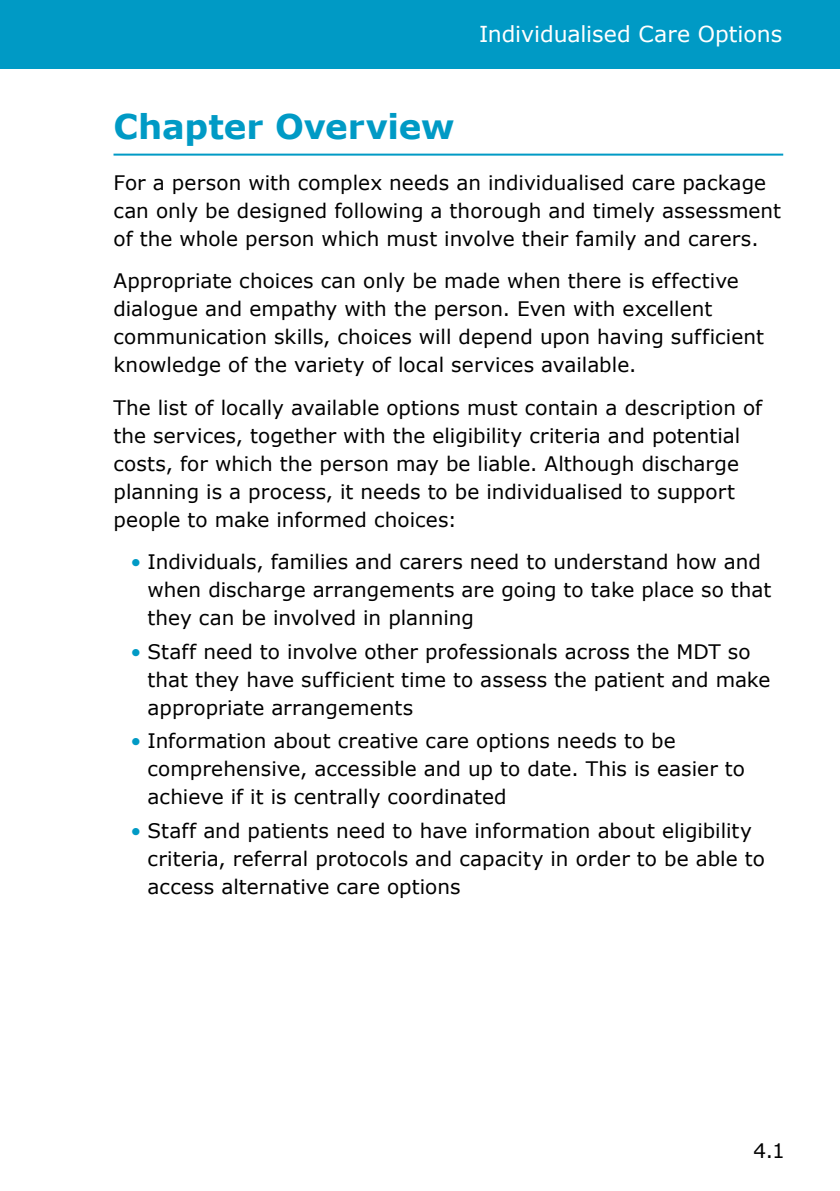
<style>
.page{position:relative;width:840px;height:1191px;background:#fff}
.page>*{position:absolute;margin:0;border:0;box-sizing:border-box;transform-origin:0 0}
.t1{font:700 34px "Verdana";color:#009ac5}
.t2{font:22px "Verdana";letter-spacing:-.005em;color:#fff}
.t3{font:20px/28px "Verdana";letter-spacing:.005em;color:#000}
.s1{color:#009ac5}
</style>
<div class="page">
<div style="left:0;top:0;width:839px;height:68px;background:#009ac5"></div>
<hr style="left:113px;top:154px;width:669px;height:2px;background:#009ac5">
<p class="t2" style="left:479px;top:20px;width:304px">Individualised Care Options</p>
<h1 class="t1" style="left:113px;top:105px;width:342px">Chapter Overview</h1>
<p class="t3" style="left:113px;top:169px;width:668px">For a person with complex needs an individualised care package can only be designed following a thorough and timely assessment of the whole person which must involve their family and carers.</p>
<p class="t3" style="left:113px;top:267px;width:651px">Appropriate choices can only be made when there is effective dialogue and empathy with the person. Even with excellent communication skills, choices will depend upon having sufficient knowledge of the variety of local services available.</p>
<p class="t3" style="left:113px;top:393px;width:650px">The list of locally available options must contain a description of the services, together with the eligibility criteria and potential costs, for which the person may be liable. Although discharge planning is a process, it needs to be individualised to support people to make informed choices:</p>
<p class="t3" style="left:147px;top:548px;width:625px;text-indent:-17px"><span class="s1">•</span> Individuals, families and carers need to understand how and when discharge arrangements are going to take place so that they can be involved in planning</p>
<p class="t3" style="left:147px;top:637px;width:624px;text-indent:-17px"><span class="s1">•</span> Staff need to involve other professionals across the MDT so that they have sufficient time to assess the patient and make appropriate arrangements</p>
<p class="t3" style="left:147px;top:727px;width:598px;text-indent:-17px"><span class="s1">•</span> Information about creative care options needs to be comprehensive, accessible and up to date. This is easier to achieve if it is centrally coordinated</p>
<p class="t3" style="left:147px;top:817px;width:618px;text-indent:-17px"><span class="s1">•</span> Staff and patients need to have information about eligibility criteria, referral protocols and capacity in order to be able to access alternative care options</p>
<p class="t3" style="left:753px;top:1136px;width:33px">4.1</p>
</div>
